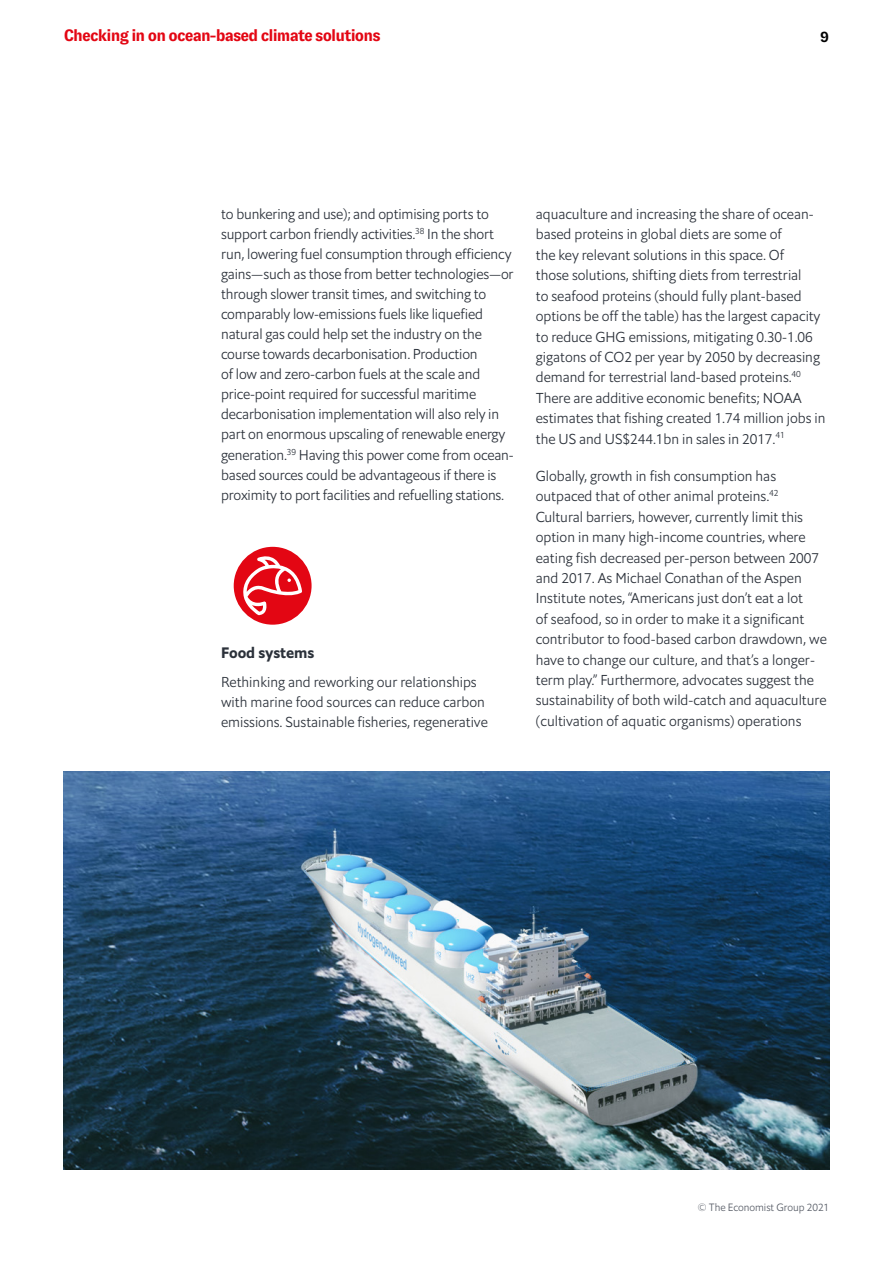
<style>
.page{position:relative;width:893px;height:1263px;background:#fff}
.page>*{position:absolute;margin:0;border:0;box-sizing:border-box;transform-origin:0 0}
.t1{font:700 16.5px "GT Zirkon";letter-spacing:-.05em;color:#e30613}
.t2{font:15px "Econ Sans Bol";color:#2b313a}
.t3{font:700 15px "GT Zirkon";color:#000}
.t4{font:14.25px/20.4px "Econ Sans Lig";color:#2b313a}
.t5{font:10.5px "Econ Sans Lig";color:#575c66}
</style>
<div class="page">
<div style="left:234px;top:547px;width:78px;height:78px;background:#e30613;border-radius:50%"></div>
<svg style="left:242px;top:556px;width:60px;height:59px"></svg>
<img style="left:64px;top:772px;width:765px;height:397px">
<p class="t1" style="left:64px;top:27px;width:318px">Checking in on ocean-based climate solutions</p>
<p class="t3" style="left:820px;top:28px;width:10px">9</p>
<p class="t4" style="left:221px;top:204px;width:294px">to bunkering and use); and optimising ports to support carbon friendly activities.<sup>38</sup> In the short run, lowering fuel consumption through efficiency gains—such as those from better technologies—or through slower transit times, and switching to comparably low-emissions fuels like liquefied natural gas could help set the industry on the course towards decarbonisation. Production<br>of low and zero-carbon fuels at the scale and price-point required for successful maritime decarbonisation implementation will also rely in part on enormous upscaling of renewable energy generation.<sup>39</sup> Having this power come from ocean&shy;based sources could be advantageous if there is proximity to port facilities and refuelling stations.</p>
<p class="t2" style="left:221px;top:643px;width:95px">Food systems</p>
<p class="t4" style="left:221px;top:672px;width:268px;line-height:20px">Rethinking and reworking our relationships with marine food sources can reduce carbon emissions. Sustainable fisheries, regenerative</p>
<p class="t4" style="left:536px;top:204px;width:291px">aquaculture and increasing the share of ocean&shy;based proteins in global diets are some of<br>the key relevant solutions in this space. Of<br>those solutions, shifting diets from terrestrial<br>to seafood proteins (should fully plant-based options be off the table) has the largest capacity to reduce GHG emissions, mitigating 0.30-1.06 gigatons of CO2 per year by 2050 by decreasing demand for terrestrial land-based proteins.<sup>40<br></sup>There are additive economic benefits; NOAA estimates that fishing created 1.74 million jobs in the US and US$244.1bn in sales in 2017.<sup>41</sup></p>
<p class="t4" style="left:536px;top:466px;width:293px">Globally, growth in fish consumption has outpaced that of other animal proteins.<sup>42<br></sup>Cultural barriers, however, currently limit this option in many high-income countries, where eating fish decreased per-person between 2007 and 2017. As Michael Conathan of the Aspen Institute notes, “Americans just don’t eat a lot<br>of seafood, so in order to make it a significant contributor to food-based carbon drawdown, we have to change our culture, and that’s a longer&shy;term play.” Furthermore, advocates suggest the sustainability of both wild-catch and aquaculture (cultivation of aquatic organisms) operations</p>
<p class="t5" style="left:698px;top:1201px;width:133px">© The Economist Group 2021</p>
</div>
